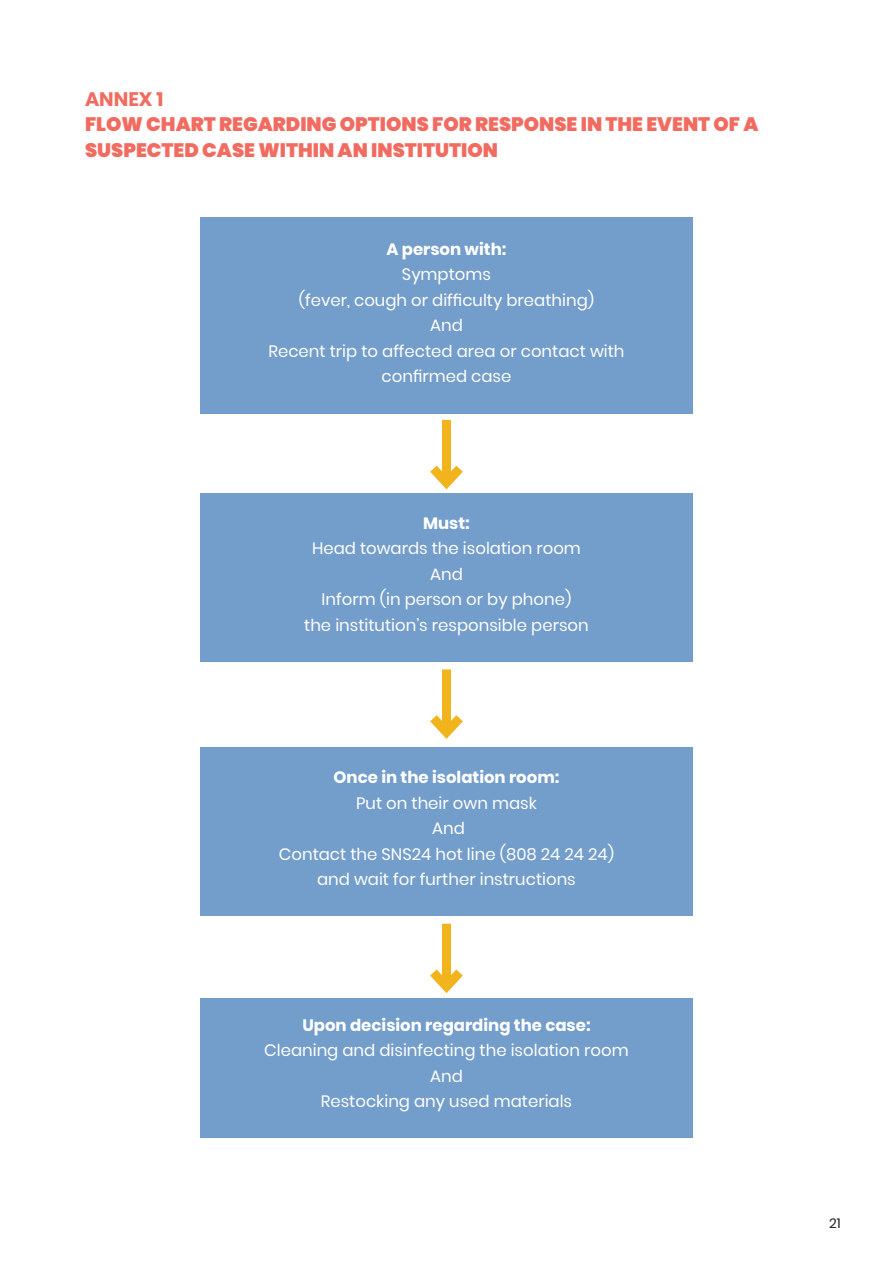
<style>
.page{position:relative;width:893px;height:1263px;background:#fff}
.page>*{position:absolute;margin:0;border:0;box-sizing:border-box;transform-origin:0 0}
.t1{font:900 19.5px/25.5px "Poppins";color:#f26b60}
.t2{font:700 19.5px "Poppins";color:#f26b60}
.t3{font:16.5px/25.5px "Poppins";color:#fff;text-align:center}
.t4{font:700 16.5px "Poppins";color:#fff}
.t5{font:13.5px "Poppins";color:#231f20}
</style>
<div class="page">
<div style="left:200px;top:218px;width:493px;height:196px;background:#739dca"></div>
<div style="left:200px;top:493px;width:493px;height:168px;background:#739dca"></div>
<div style="left:200px;top:747px;width:493px;height:169px;background:#739dca"></div>
<div style="left:200px;top:998px;width:493px;height:139px;background:#739dca"></div>
<div style="left:442px;top:420px;width:9px;height:63px;background:#f1b41c"></div>
<svg style="left:430px;top:465px;width:33px;height:25px"></svg>
<div style="left:442px;top:669px;width:9px;height:63px;background:#f1b41c"></div>
<svg style="left:430px;top:715px;width:33px;height:24px"></svg>
<div style="left:442px;top:924px;width:9px;height:62px;background:#f1b41c"></div>
<svg style="left:430px;top:969px;width:33px;height:24px"></svg>
<p class="t2" style="left:85px;top:87px;width:80px">ANNEX 1</p>
<p class="t1" style="left:85px;top:112px;width:675px">FLOW CHART REGARDING OPTIONS FOR RESPONSE IN THE EVENT OF A<br>SUSPECTED CASE WITHIN AN INSTITUTION</p>
<p class="t4" style="left:387px;top:240px;width:121px">A person with:</p>
<p class="t3" style="left:402px;top:262px;width:91px">Symptoms</p>
<p class="t3" style="left:299px;top:287px;width:297px">(fever, cough or difficulty breathing)</p>
<p class="t3" style="left:430px;top:313px;width:34px">And</p>
<p class="t3" style="left:268px;top:338px;width:358px">Recent trip to affected area or contact with confirmed case</p>
<p class="t4" style="left:423px;top:513px;width:48px">Must:</p>
<p class="t3" style="left:312px;top:536px;width:270px">Head towards the isolation room</p>
<p class="t3" style="left:430px;top:561px;width:34px">And</p>
<p class="t3" style="left:322px;top:587px;width:251px">Inform (in person or by phone)</p>
<p class="t3" style="left:304px;top:612px;width:286px">the institution’s responsible person</p>
<p class="t4" style="left:334px;top:768px;width:227px">Once in the isolation room:</p>
<p class="t3" style="left:356px;top:790px;width:182px">Put on their own mask</p>
<p class="t3" style="left:432px;top:816px;width:34px">And</p>
<p class="t3" style="left:279px;top:841px;width:337px">Contact the SNS24 hot line (808 24 24 24)</p>
<p class="t3" style="left:317px;top:867px;width:260px">and wait for further instructions</p>
<p class="t4" style="left:302px;top:1015px;width:290px">Upon decision regarding the case:</p>
<p class="t3" style="left:264px;top:1038px;width:366px">Cleaning and disinfecting the isolation room</p>
<p class="t3" style="left:430px;top:1063px;width:34px">And</p>
<p class="t3" style="left:321px;top:1089px;width:253px">Restocking any used materials</p>
<p class="t5" style="left:829px;top:1216px;width:13px">21</p>
</div>
